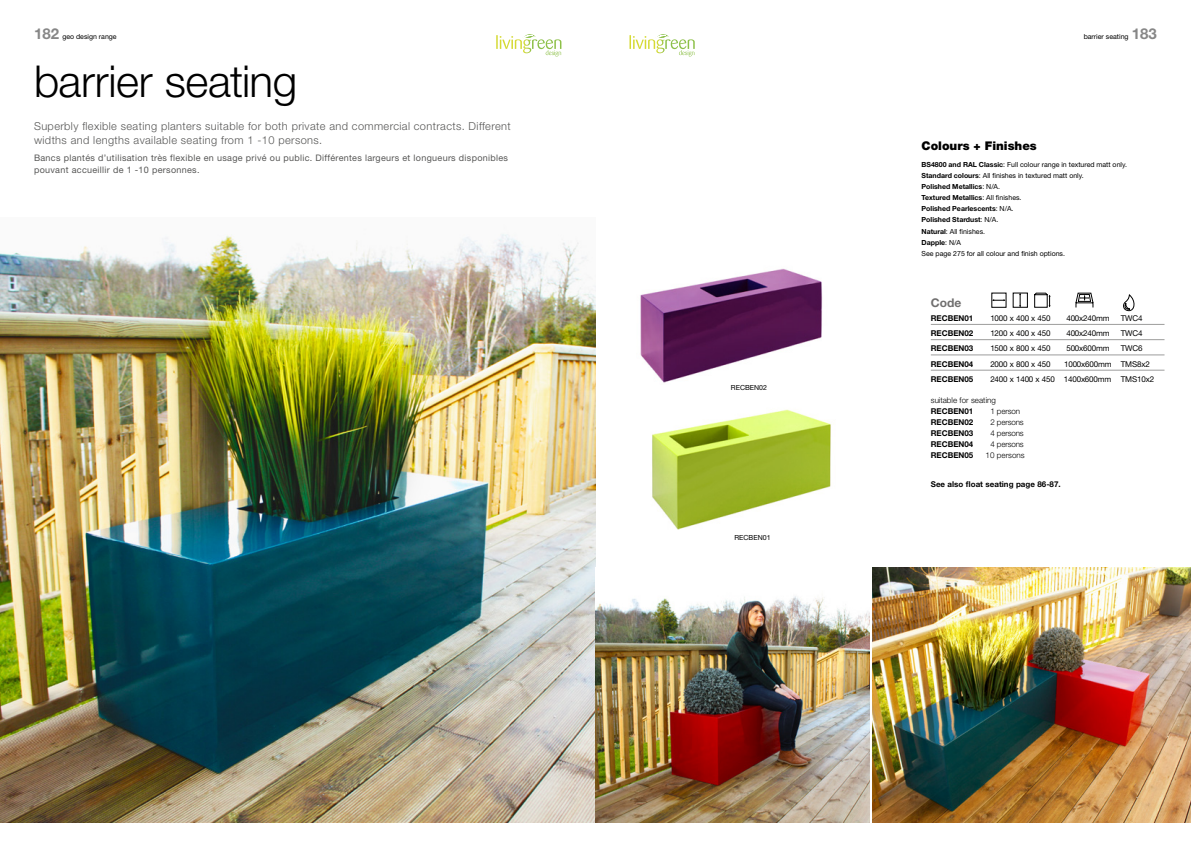
<style>
.page{position:relative;width:1191px;height:842px;background:#fff}
.page>*{position:absolute;margin:0;border:0;box-sizing:border-box;transform-origin:0 0}
.t1{font:300 44px "Helvetica Neue LT Std";letter-spacing:-.01em;color:#000}
.t2{font:900 12px "Helvetica Neue LT Std";color:#000}
.t3{font:700 12px "Helvetica Neue LT Std";color:#706f6f}
.t4{font:300 11px/14px "Helvetica Neue LT Std";letter-spacing:.035em;color:#575756}
.t5{font:9px/12px "Helvetica Neue LT Std";letter-spacing:.035em;color:#575756}
.t6{font:8px "Helvetica Neue LT Std";letter-spacing:-.02em;color:#000}
.t7{font:700 8px "Helvetica Neue LT Std";color:#000}
.t8{font:300 8px "Helvetica Neue LT Std";letter-spacing:-.02em;color:#000}
.t9{font:300 8px "Helvetica Neue LT Std";color:#000}
.t10{font:7px/11.1px "Helvetica Neue LT Std";color:#000}
.s1{font-weight:700;font-size:15px;color:#878787}
.s2{font-weight:700}
</style>
<div class="page">
<hr style="left:930px;top:324px;width:234px;height:1px;background:#9d9d9c">
<hr style="left:930px;top:339px;width:234px;height:1px;background:#9d9d9c">
<hr style="left:930px;top:355px;width:234px;height:1px;background:#9d9d9c">
<hr style="left:930px;top:370px;width:234px;height:1px;background:#9d9d9c">
<svg style="left:1123px;top:294px;width:12px;height:17px"></svg>
<img style="left:873px;top:567px;width:318px;height:255px">
<img style="left:0;top:234px;width:595px;height:588px">
<img style="left:595px;top:596px;width:275px;height:226px">
<svg style="left:991px;top:293px;width:102px;height:15px"></svg>
<img style="left:652px;top:409px;width:179px;height:121px">
<img style="left:640px;top:268px;width:183px;height:115px">
<svg style="left:496px;top:34px;width:65px;height:23px"></svg>
<svg style="left:629px;top:34px;width:65px;height:23px"></svg>
<p class="t10" style="left:34px;top:31px;width:84px"><span class="s1">182</span> geo design range</p>
<p class="t10" style="left:1083px;top:31px;width:75px">barrier seating <span class="s1">183</span></p>
<h1 class="t1" style="left:34px;top:54px;width:265px">barrier seating</h1>
<h3 class="t4" style="left:34px;top:119px;width:478px">Superbly flexible seating planters suitable for both private and commercial contracts. Different widths and lengths available seating from 1 -10 persons.</h3>
<p class="t5" style="left:34px;top:152px;width:475px">Bancs plantés d’utilisation très flexible en usage privé ou public. Différentes largeurs et longueurs disponibles pouvant accueillir de 1 -10 personnes.</p>
<p class="t10" style="left:731px;top:381px;width:38px">RECBEN02</p>
<p class="t10" style="left:734px;top:532px;width:38px">RECBEN01</p>
<h2 class="t2" style="left:921px;top:139px;width:117px">Colours + Finishes</h2>
<p class="t10" style="left:921px;top:159px;width:207px"><span class="s2">BS4800 and RAL Classic</span>: Full colour range in textured matt only.<br><span class="s2">Standard colours</span>: All finishes in textured matt only.<br><span class="s2">Polished Metallics</span>: N/A.<br><span class="s2">Textured Metallics</span>: All finishes.<br><span class="s2">Polished Pearlescents</span>: N/A.<br><span class="s2">Polished Stardust</span>: N/A.<br><span class="s2">Natural</span>: All finishes.<br><span class="s2">Dapple</span>: N/A<br>See page 275 for all colour and finish options.</p>
<h2 class="t3" style="left:930px;top:295px;width:32px">Code</h2>
<p class="t7" style="left:930px;top:313px;width:44px">RECBEN01</p>
<p class="t6" style="left:990px;top:313px;width:62px">1000 x 400 x 450</p>
<p class="t6" style="left:1066px;top:313px;width:45px">400x240mm</p>
<p class="t6" style="left:1120px;top:313px;width:23px">TWC4</p>
<p class="t7" style="left:930px;top:328px;width:44px">RECBEN02</p>
<p class="t6" style="left:990px;top:328px;width:62px">1200 x 400 x 450</p>
<p class="t6" style="left:1066px;top:328px;width:45px">400x240mm</p>
<p class="t6" style="left:1120px;top:328px;width:23px">TWC4</p>
<p class="t7" style="left:930px;top:343px;width:44px">RECBEN03</p>
<p class="t6" style="left:990px;top:344px;width:62px">1500 x 800 x 450</p>
<p class="t6" style="left:1066px;top:344px;width:45px">500x600mm</p>
<p class="t6" style="left:1120px;top:344px;width:23px">TWC6</p>
<p class="t7" style="left:930px;top:359px;width:44px">RECBEN04</p>
<p class="t6" style="left:990px;top:359px;width:62px">2000 x 800 x 450</p>
<p class="t6" style="left:1064px;top:359px;width:87px">1000x600mm TMS8x2</p>
<p class="t7" style="left:930px;top:374px;width:44px">RECBEN05</p>
<p class="t6" style="left:990px;top:374px;width:165px">2400 x 1400 x 450 1400x600mm TMS10x2</p>
<p class="t9" style="left:930px;top:395px;width:67px">suitable for seating</p>
<p class="t7" style="left:930px;top:406px;width:44px">RECBEN01</p>
<p class="t8" style="left:990px;top:406px;width:31px">1 person</p>
<p class="t7" style="left:930px;top:417px;width:44px">RECBEN02</p>
<p class="t8" style="left:990px;top:417px;width:35px">2 persons</p>
<p class="t7" style="left:930px;top:428px;width:44px">RECBEN03</p>
<p class="t8" style="left:990px;top:428px;width:35px">4 persons</p>
<p class="t7" style="left:930px;top:439px;width:44px">RECBEN04</p>
<p class="t8" style="left:990px;top:439px;width:35px">4 persons</p>
<p class="t7" style="left:930px;top:450px;width:44px">RECBEN05</p>
<p class="t9" style="left:985px;top:450px;width:41px">10 persons</p>
<p class="t7" style="left:930px;top:479px;width:131px">See also float seating page 86-87.</p>
</div>
